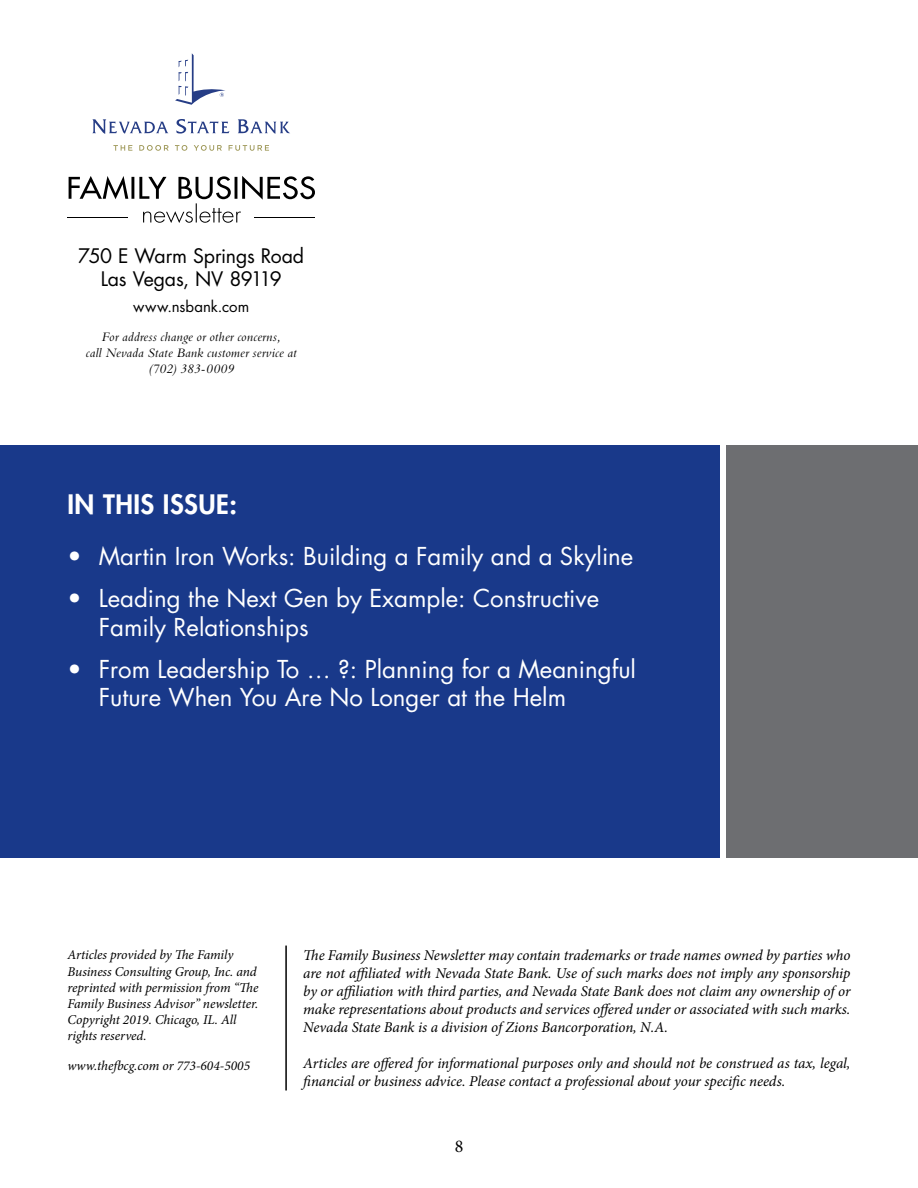
<style>
.page{position:relative;width:918px;height:1188px;background:#fff}
.page>*{position:absolute;margin:0;border:0;box-sizing:border-box;transform-origin:0 0}
.t1{font:800 26.1px "Futura Std";letter-spacing:.02em;color:#fff}
.t2{font:24px/28.5px "Futura Std";color:#fff}
.t3{font:19.5px/23.4px "Futura Std";letter-spacing:-.01em;color:#000;text-align:center}
.t4{font:18px "Minion Pro";color:#000}
.t5{font:italic 15px/18px "Minion Pro";letter-spacing:-.01em;color:#000;text-align:justify}
.t6{font:15px "Futura Std";color:#000}
.t7{font:italic 13.5px/16.2px "Minion Pro";letter-spacing:-.005em;color:#000}
.t8{font:italic 13.5px/16.2px "Bembo Std";letter-spacing:.015em;color:#000;text-align:center}
</style>
<div class="page">
<div style="left:726px;top:445px;width:192px;height:413px;background:#6d6e71"></div>
<div style="left:0;top:445px;width:720px;height:412px;background:#19398a"></div>
<hr style="left:285px;top:946px;width:2px;height:145px;background:#000">
<hr style="left:68px;top:217px;width:60px;height:1px;background:#000">
<svg style="left:69px;top:176px;width:246px;height:47px"></svg>
<svg style="left:92px;top:119px;width:198px;height:15px"></svg>
<svg style="left:113px;top:145px;width:19px;height:6px"></svg>
<svg style="left:139px;top:145px;width:30px;height:6px"></svg>
<svg style="left:175px;top:145px;width:12px;height:6px"></svg>
<svg style="left:194px;top:145px;width:28px;height:6px"></svg>
<svg style="left:229px;top:145px;width:40px;height:6px"></svg>
<svg style="left:175px;top:53px;width:50px;height:52px"></svg>
<h3 class="t3" style="left:78px;top:244px;width:227px">750 E Warm Springs Road<br>Las Vegas, NV 89119</h3>
<p class="t6" style="left:133px;top:297px;width:117px">www.nsbank.com</p>
<p class="t8" style="left:86px;top:328px;width:212px">For address change or other concerns,<br>call Nevada State Bank customer service at (702) 383-0009</p>
<h1 class="t1" style="left:68px;top:488px;width:171px">IN THIS ISSUE:</h1>
<h2 class="t2" style="left:68px;top:542px;width:567px">• Martin Iron Works: Building a Family and a Skyline</h2>
<h2 class="t2" style="left:99px;top:584px;width:502px;text-indent:-31px">• Leading the Next Gen by Example: Constructive<br>Family Relationships</h2>
<h2 class="t2" style="left:99px;top:655px;width:539px;text-indent:-31px">• From Leadership To … ?: Planning for a Meaningful<br>Future When You Are No Longer at the Helm</h2>
<p class="t7" style="left:68px;top:947px;width:193px">Articles provided by The Family<br>Business Consulting Group, Inc. and reprinted with permission from “The<br>Family Business Advisor” newsletter.<br>Copyright 2019. Chicago, IL. All rights reserved.</p>
<p class="t7" style="left:68px;top:1058px;width:184px">www.thefbcg.com or 773-604-5005</p>
<p class="t5" style="left:303px;top:947px;width:549px">The Family Business Newsletter may contain trademarks or trade names owned by parties who are not affiliated with Nevada State Bank. Use of such marks does not imply any sponsorship by or affiliation with third parties, and Nevada State Bank does not claim any ownership of or make representations about products and services offered under or associated with such marks.<br>Nevada State Bank is a division of Zions Bancorporation, N.A.</p>
<p class="t5" style="left:303px;top:1055px;width:549px">Articles are offered for informational purposes only and should not be construed as tax, legal, financial or business advice. Please contact a professional about your specific needs.</p>
<p class="t4" style="left:455px;top:1134px;width:10px">8</p>
</div>
